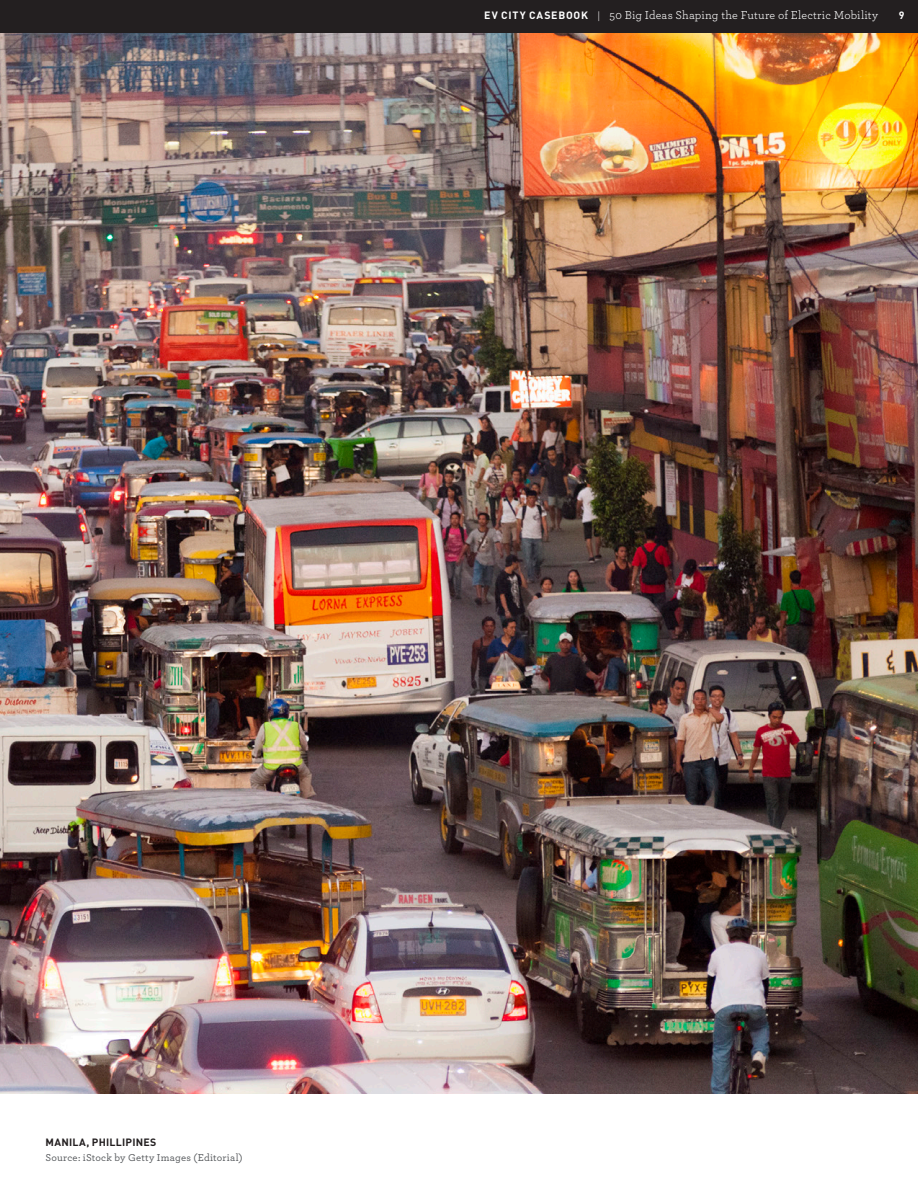
<style>
.page{position:relative;width:918px;height:1188px;background:#fff}
.page>*{position:absolute;margin:0;border:0;box-sizing:border-box;transform-origin:0 0}
.t1{font:12px "Archer";letter-spacing:.01em;color:#fff}
.Image_Caption-Source{font:500 10.5px "Archer";letter-spacing:.02em;color:#54575a}
.Image_Caption-Title{font:700 10.5px "DIN";letter-spacing:.025em;color:#231f20}
.t2{font:700 10.5px "DIN";color:#fff}
.s1{font-family:"DIN";font-weight:700;font-size:10.5px}
.s2{font-size:10.5px}
</style>
<div class="page">
<img style="left:0;top:32px;width:918px;height:1062px">
<div style="left:0;top:0;width:918px;height:32px;background:#231f20"></div>
<p class="t1" style="left:484px;top:8px;width:395px"><span class="s1">EV CITY CASEBOOK</span> <span class="s2">|</span> 50 Big Ideas Shaping the Future of Electric Mobility</p>
<p class="t2" style="left:899px;top:8px;width:7px">9</p>
<p class="Image_Caption-Title" style="left:46px;top:1135px;width:112px">MANILA, PHILLIPINES</p>
<p class="Image_Caption-Source" style="left:46px;top:1151px;width:199px">Source: iStock by Getty Images (Editorial)</p>
</div>
